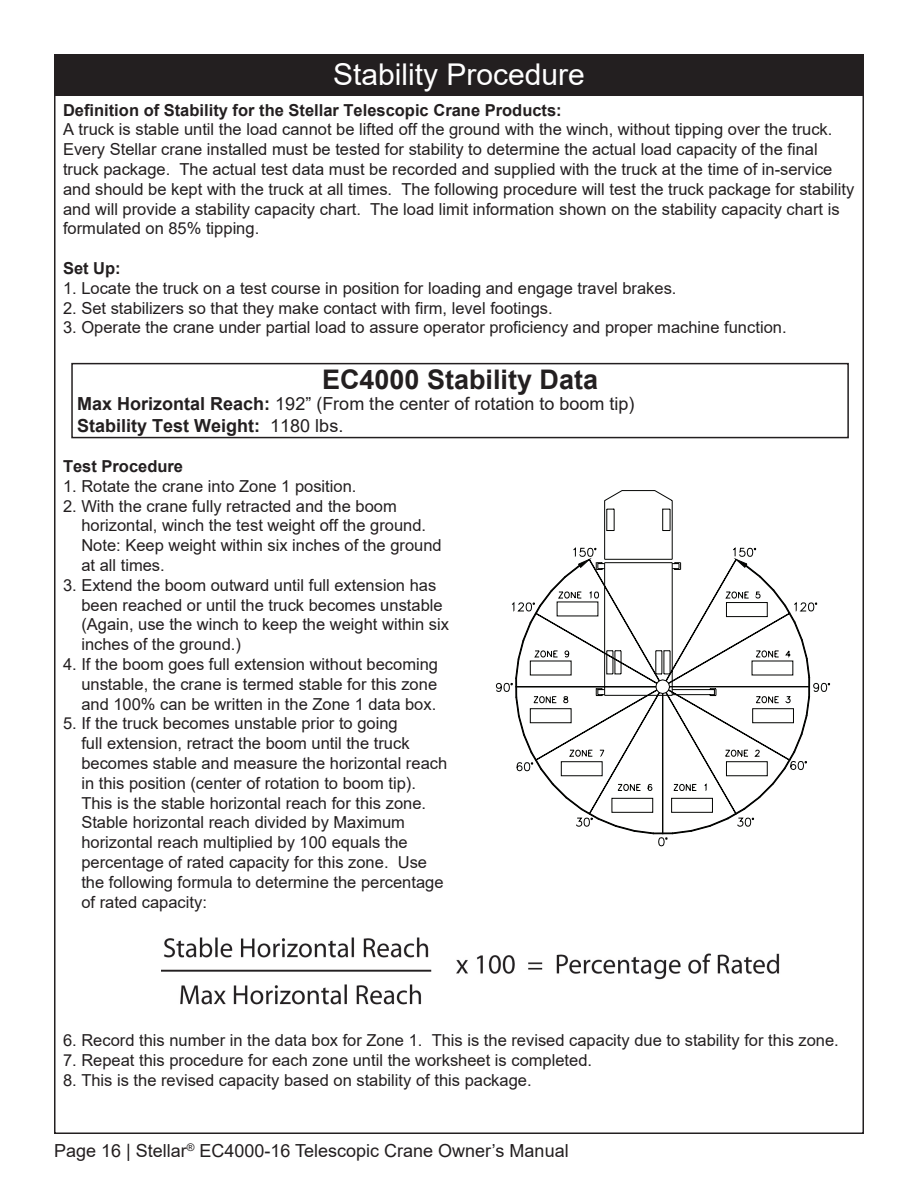
<style>
.page{position:relative;width:918px;height:1188px;background:#fff}
.page>*{position:absolute;margin:0;border:0;box-sizing:border-box;transform-origin:0 0}
.TOC_Page_Heading_White{font:30px "Arial";color:#fff}
.t1{font:700 27px "Arial";color:#231f20}
.t2{font:18px "Arial";color:#231f20}
.t3{font:700 18px "Arial";color:#231f20}
.t4{font:16.5px/19.8px "Arial";color:#231f20}
.t5{font:700 16.5px "Arial";color:#231f20}
.s1{font-weight:700}
.s2{font-weight:400}
</style>
<div class="page">
<div style="left:71px;top:363px;width:778px;height:75px;border:2px solid #231f20"></div>
<img style="left:161px;top:937px;width:619px;height:68px">
<div style="left:54px;top:54px;width:810px;height:41px;background:#231f20"></div>
<svg style="left:496px;top:490px;width:334px;height:344px"></svg>
<p class="TOC_Page_Heading_White" style="left:333px;top:54px;width:253px">Stability Procedure</p>
<p class="t5" style="left:63px;top:98px;width:500px">Definition of Stability for the Stellar Telescopic Crane Products:</p>
<p class="t4" style="left:63px;top:120px;width:793px">A truck is stable until the load cannot be lifted off the ground with the winch, without tipping over the truck.<br>Every Stellar crane installed must be tested for stability to determine the actual load capacity of the final truck package. The actual test data must be recorded and supplied with the truck at the time of in-service and should be kept with the truck at all times. The following procedure will test the truck package for stability and will provide a stability capacity chart. The load limit information shown on the stability capacity chart is formulated on 85% tipping.</p>
<p class="t5" style="left:63px;top:256px;width:59px">Set Up:</p>
<p class="t4" style="left:63px;top:278px;width:615px">1. Locate the truck on a test course in position for loading and engage travel brakes.</p>
<p class="t4" style="left:63px;top:298px;width:491px">2. Set stabilizers so that they make contact with firm, level footings.</p>
<p class="t4" style="left:63px;top:318px;width:725px">3. Operate the crane under partial load to assure operator proficiency and proper machine function.</p>
<p class="t1" style="left:322px;top:360px;width:278px">EC4000 Stability Data</p>
<p class="t2" style="left:77px;top:391px;width:559px"><span class="s1">Max Horizontal Reach:</span> 192” (From the center of rotation to boom tip)</p>
<p class="t3" style="left:77px;top:413px;width:268px">Stability Test Weight: <span class="s2">1180 lbs.</span></p>
<p class="t5" style="left:63px;top:454px;width:122px">Test Procedure</p>
<p class="t4" style="left:63px;top:476px;width:295px">1. Rotate the crane into Zone 1 position.</p>
<p class="t4" style="left:81px;top:496px;width:362px;text-indent:-18px">2. With the crane fully retracted and the boom horizontal, winch the test weight off the ground.<br>Note: Keep weight within six inches of the ground at all times.</p>
<p class="t4" style="left:81px;top:575px;width:369px;text-indent:-18px">3. Extend the boom outward until full extension has been reached or until the truck becomes unstable (Again, use the winch to keep the weight within six inches of the ground.)</p>
<p class="t4" style="left:81px;top:654px;width:358px;text-align:justify;text-indent:-18px">4. If the boom goes full extension without becoming unstable, the crane is termed stable for this zone and 100% can be written in the Zone 1 data box.</p>
<p class="t4" style="left:81px;top:714px;width:367px;text-indent:-18px">5. If the truck becomes unstable prior to going<br>full extension, retract the boom until the truck becomes stable and measure the horizontal reach in this position (center of rotation to boom tip).<br>This is the stable horizontal reach for this zone.<br>Stable horizontal reach divided by Maximum horizontal reach multiplied by 100 equals the percentage of rated capacity for this zone. Use the following formula to determine the percentage of rated capacity:</p>
<p class="t4" style="left:63px;top:1030px;width:777px">6. Record this number in the data box for Zone 1. This is the revised capacity due to stability for this zone.</p>
<p class="t4" style="left:63px;top:1050px;width:531px">7. Repeat this procedure for each zone until the worksheet is completed.</p>
<p class="t4" style="left:63px;top:1070px;width:470px">8. This is the revised capacity based on stability of this package.</p>
<p class="t2" style="left:54px;top:1139px;width:516px">Page 16 | Stellar<sup>®</sup> EC4000-16 Telescopic Crane Owner’s Manual</p>
</div>
